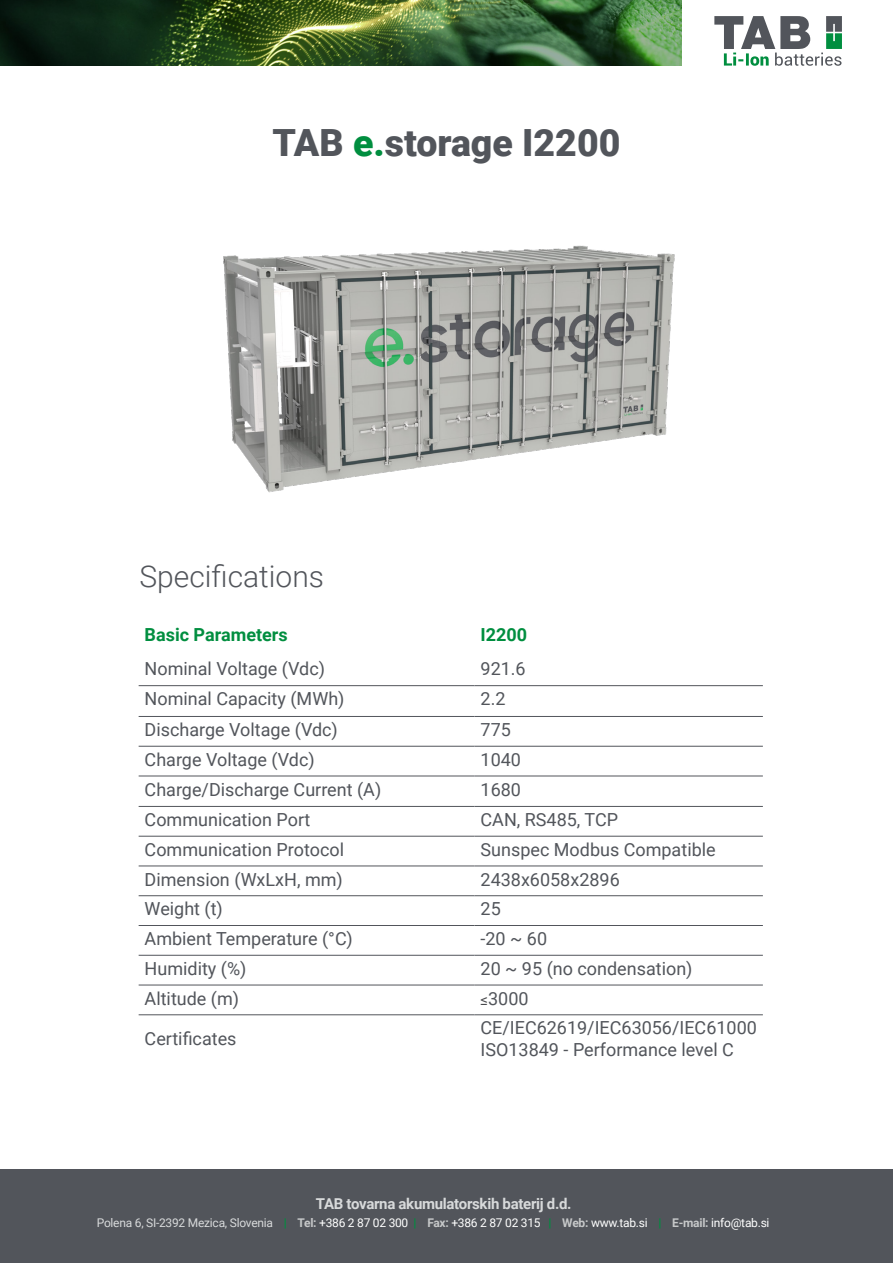
<style>
.page{position:relative;width:893px;height:1263px;background:#fff}
.page>*{position:absolute;margin:0;border:0;box-sizing:border-box;transform-origin:0 0}
.t1{font:900 37.5px "Roboto";color:#52555b}
.t2{font:300 30px "Roboto";color:#52555b}
.t3{font:18px/21.6px "Roboto";color:#52555b}
.t4{font:700 18px "Roboto";color:#008e3f}
.t5{font:700 15px "Roboto";letter-spacing:-.02em;color:#d8dadb}
.t6{font:12px "Roboto";letter-spacing:-.02em;color:#fff}
.s1{color:#008e3f}
.s2{font-size:15px;color:#494a4d}
.s3{color:#d8dadb}
.s4{font-weight:700;color:#008e3f}
.s5{font-weight:700;color:#c6c8c9}
</style>
<div class="page">
<hr style="left:139px;top:685px;width:336px;height:1px;background:#52555b">
<hr style="left:475px;top:685px;width:288px;height:1px;background:#52555b">
<hr style="left:139px;top:716px;width:336px;height:1px;background:#52555b">
<hr style="left:475px;top:716px;width:288px;height:1px;background:#52555b">
<hr style="left:139px;top:746px;width:336px;height:1px;background:#52555b">
<hr style="left:475px;top:746px;width:288px;height:1px;background:#52555b">
<hr style="left:139px;top:776px;width:336px;height:1px;background:#52555b">
<hr style="left:475px;top:776px;width:288px;height:1px;background:#52555b">
<hr style="left:139px;top:806px;width:336px;height:1px;background:#52555b">
<hr style="left:475px;top:806px;width:288px;height:1px;background:#52555b">
<hr style="left:139px;top:836px;width:336px;height:1px;background:#52555b">
<hr style="left:475px;top:836px;width:288px;height:1px;background:#52555b">
<hr style="left:139px;top:866px;width:336px;height:1px;background:#52555b">
<hr style="left:475px;top:866px;width:288px;height:1px;background:#52555b">
<hr style="left:139px;top:895px;width:336px;height:1px;background:#52555b">
<hr style="left:475px;top:895px;width:288px;height:1px;background:#52555b">
<hr style="left:139px;top:925px;width:336px;height:1px;background:#52555b">
<hr style="left:475px;top:925px;width:288px;height:1px;background:#52555b">
<hr style="left:139px;top:955px;width:336px;height:1px;background:#52555b">
<hr style="left:475px;top:955px;width:288px;height:1px;background:#52555b">
<hr style="left:139px;top:985px;width:336px;height:1px;background:#52555b">
<hr style="left:475px;top:985px;width:288px;height:1px;background:#52555b">
<hr style="left:139px;top:1014px;width:336px;height:1px;background:#52555b">
<hr style="left:475px;top:1014px;width:288px;height:1px;background:#52555b">
<img style="left:0;top:0;width:681px;height:66px">
<svg style="left:714px;top:16px;width:128px;height:50px"></svg>
<div style="left:0;top:1169px;width:893px;height:94px;background:#52555b"></div>
<img style="left:223px;top:245px;width:452px;height:248px">
<h1 class="t1" style="left:272px;top:116px;width:349px">TAB <span class="s1">e.</span>storage I2200</h1>
<h2 class="t2" style="left:139px;top:556px;width:186px">Specifications</h2>
<p class="t4" style="left:145px;top:622px;width:145px">Basic Parameters</p>
<p class="t4" style="left:481px;top:622px;width:48px">I2200</p>
<p class="t3" style="left:145px;top:657px;width:182px">Nominal Voltage (Vdc)</p>
<p class="t3" style="left:481px;top:657px;width:47px">921.6</p>
<p class="t3" style="left:145px;top:687px;width:201px">Nominal Capacity (MWh)</p>
<p class="t3" style="left:481px;top:687px;width:26px">2.2</p>
<p class="t3" style="left:145px;top:718px;width:195px">Discharge Voltage (Vdc)</p>
<p class="t3" style="left:481px;top:718px;width:32px">775</p>
<p class="t3" style="left:145px;top:748px;width:172px">Charge Voltage (Vdc)</p>
<p class="t3" style="left:481px;top:748px;width:42px">1040</p>
<p class="t3" style="left:145px;top:778px;width:238px">Charge/Discharge Current (A)</p>
<p class="t3" style="left:481px;top:778px;width:42px">1680</p>
<p class="t3" style="left:145px;top:808px;width:167px">Communication Port</p>
<p class="t3" style="left:481px;top:808px;width:139px">CAN, RS485, TCP</p>
<p class="t3" style="left:145px;top:838px;width:201px">Communication Protocol</p>
<p class="t3" style="left:481px;top:838px;width:237px">Sunspec Modbus Compatible</p>
<p class="t3" style="left:145px;top:868px;width:200px">Dimension (WxLxH, mm)</p>
<p class="t3" style="left:481px;top:868px;width:141px">2438x6058x2896</p>
<p class="t3" style="left:145px;top:897px;width:80px">Weight (t)</p>
<p class="t3" style="left:481px;top:897px;width:22px">25</p>
<p class="t3" style="left:145px;top:927px;width:210px">Ambient Temperature (°C)</p>
<p class="t3" style="left:481px;top:927px;width:68px">-20 ~ 60</p>
<p class="t3" style="left:145px;top:957px;width:103px">Humidity (%)</p>
<p class="t3" style="left:481px;top:957px;width:213px">20 ~ 95 (no condensation)</p>
<p class="t3" style="left:145px;top:987px;width:96px">Altitude (m)</p>
<p class="t3" style="left:481px;top:987px;width:50px"><span class="s2">≤</span>3000</p>
<p class="t3" style="left:145px;top:1027px;width:93px">Certificates</p>
<p class="t3" style="left:481px;top:1016px;width:278px">CE/IEC62619/IEC63056/IEC61000<br>ISO13849 - Performance level C</p>
<p class="t5" style="left:316px;top:1193px;width:257px">TAB tovarna akumulatorskih baterij d.d.</p>
<p class="t6" style="left:97px;top:1214px;width:674px"><span class="s3">Polena 6, SI-2392 Mezica, Slovenia</span> <span class="s4">|</span> <span class="s5">Tel:</span> +386 2 87 02 300 <span class="s4">|</span> <span class="s5">Fax:</span> +386 2 87 02 315 <span class="s4">|</span> <span class="s5">Web:</span> www.tab.si <span class="s4">|</span> <span class="s5">E-mail:</span> info@tab.si</p>
</div>
